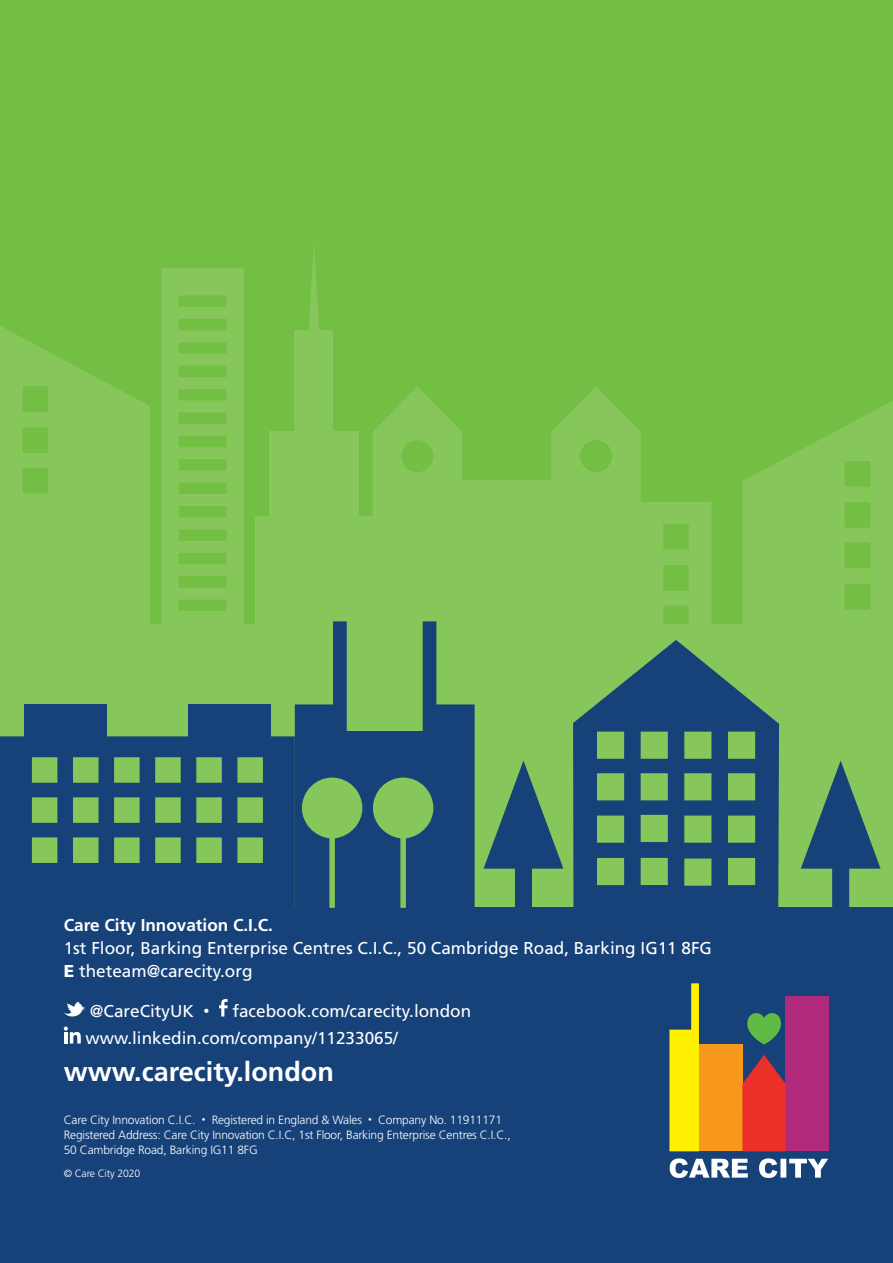
<style>
.page{position:relative;width:893px;height:1263px;background:#73bf43}
.page>*{position:absolute;margin:0;border:0;box-sizing:border-box;transform-origin:0 0}
.t1{font:700 27px "Frutiger";color:#fff}
.t2{font:17.1px/22.8px "Frutiger";color:#fff}
.t3{font:700 17.1px "Frutiger";color:#fff}
.t4{font:300 12px/15px "Frutiger";letter-spacing:-.015em;color:#fff}
.t5{font:300 10.5px "Frutiger";letter-spacing:-.015em;color:#fff}
.s1{font-weight:900}
.s2{font-size:12px}
.s3{font-weight:400;font-size:7.5px}
</style>
<div class="page">
<div style="left:255px;top:517px;width:118px;height:134px;background:#87c65a"></div>
<div style="left:269px;top:432px;width:90px;height:180px;background:#87c65a"></div>
<div style="left:462px;top:480px;width:89px;height:164px;background:#87c65a"></div>
<svg style="left:551px;top:387px;width:160px;height:238px"></svg>
<div style="left:295px;top:330px;width:38px;height:181px;background:#87c65a"></div>
<svg style="left:309px;top:248px;width:10px;height:82px"></svg>
<svg style="left:162px;top:268px;width:82px;height:357px"></svg>
<div style="left:0;top:625px;width:893px;height:290px;background:#87c65a"></div>
<div style="left:0;top:908px;width:893px;height:355px;background:#164279"></div>
<svg style="left:670px;top:1158px;width:158px;height:20px"></svg>
<svg style="left:669px;top:983px;width:30px;height:168px"></svg>
<div style="left:699px;top:1044px;width:43px;height:107px;background:#f7981d"></div>
<div style="left:786px;top:996px;width:43px;height:155px;background:#b1297a"></div>
<svg style="left:742px;top:1055px;width:44px;height:96px;background:#cd3234"></svg>
<svg style="left:747px;top:1013px;width:39px;height:31px"></svg>
<svg style="left:0;top:326px;width:150px;height:299px"></svg>
<svg style="left:743px;top:401px;width:150px;height:224px"></svg>
<svg style="left:295px;top:621px;width:52px;height:287px"></svg>
<svg style="left:373px;top:387px;width:102px;height:521px"></svg>
<div style="left:346px;top:731px;width:77px;height:192px;background:#164279"></div>
<svg style="left:0;top:736px;width:295px;height:172px;fill:#164279"></svg>
<div style="left:24px;top:704px;width:82px;height:41px;background:#164279"></div>
<div style="left:189px;top:704px;width:82px;height:41px;background:#164279"></div>
<svg style="left:801px;top:761px;width:79px;height:147px"></svg>
<svg style="left:484px;top:761px;width:79px;height:147px"></svg>
<svg style="left:573px;top:640px;width:206px;height:268px;fill:#164279"></svg>
<div style="left:302px;top:777px;width:60px;height:61px;background:#87c65a;border-radius:30px"></div>
<div style="left:373px;top:777px;width:60px;height:61px;background:#87c65a;border-radius:30px"></div>
<svg style="left:64px;top:1002px;width:21px;height:15px"></svg>
<svg style="left:219px;top:999px;width:9px;height:17px"></svg>
<svg style="left:64px;top:1026px;width:17px;height:17px"></svg>
<h2 class="t3" style="left:64px;top:915px;width:211px">Care City Innovation C.I.C.</h2>
<h2 class="t2" style="left:64px;top:936px;width:650px">1st Floor, Barking Enterprise Centres C.I.C., 50 Cambridge Road, Barking IG11 8FG<br><span class="s1">E</span> theteam@carecity.org</h2>
<h2 class="t2" style="left:90px;top:999px;width:121px">@CareCityUK <span class="s2">•</span></h2>
<h2 class="t2" style="left:86px;top:997px;width:387px;line-height:27px;text-indent:147px">facebook.com/carecity.london www.linkedin.com/company/11233065/</h2>
<h1 class="t1" style="left:64px;top:1056px;width:272px">www.carecity.london</h1>
<p class="t4" style="left:64px;top:1112px;width:448px">Care City Innovation C.I.C. <span class="s3">•</span> Registered in England &amp; Wales <span class="s3">•</span> Company No. 11911171<br>Registered Address: Care City Innovation C.I.C, 1st Floor, Barking Enterprise Centres C.I.C.,<br>50 Cambridge Road, Barking IG11 8FG</p>
<p class="t5" style="left:64px;top:1168px;width:78px">© Care City 2020</p>
</div>
